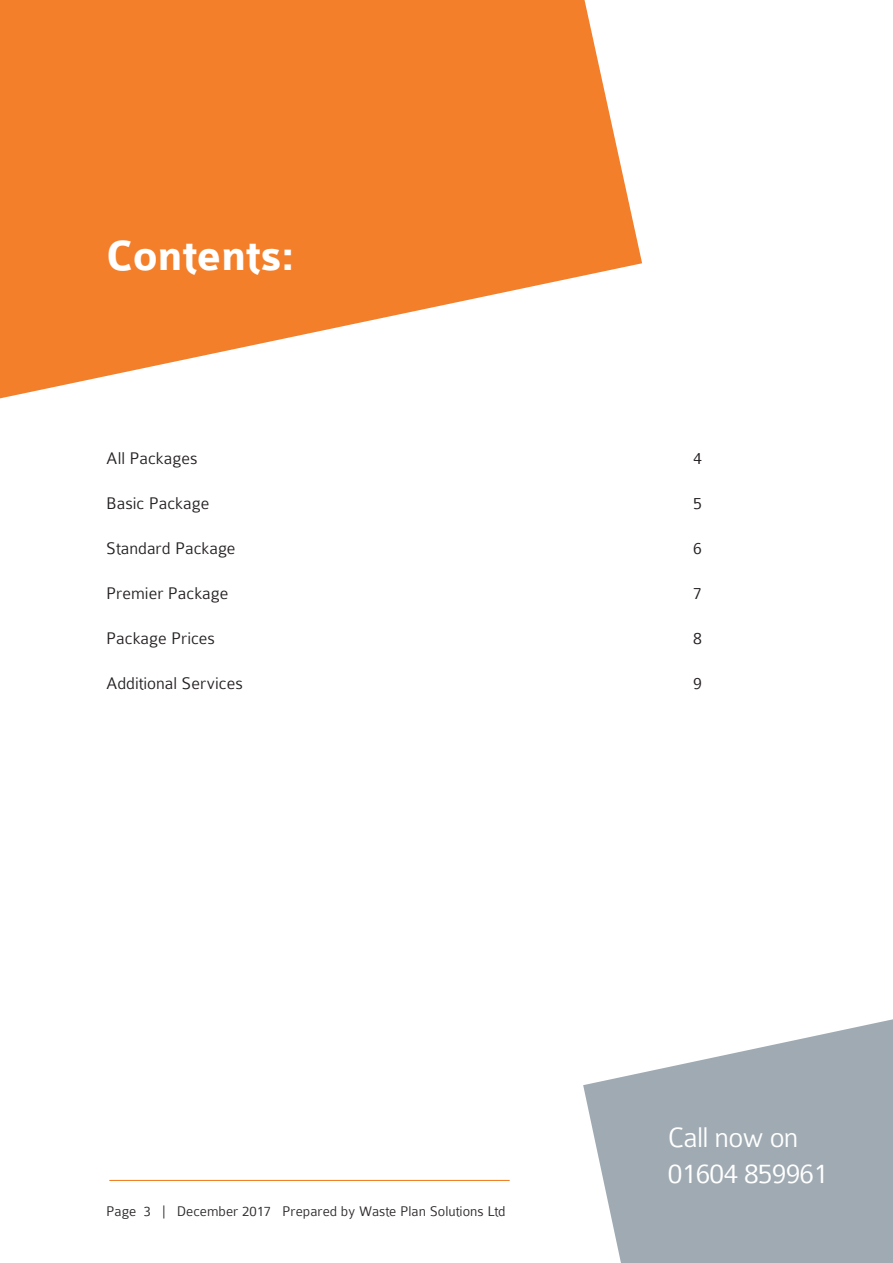
<style>
.page{position:relative;width:893px;height:1263px;background:#fff}
.page>*{position:absolute;margin:0;border:0;box-sizing:border-box;transform-origin:0 0}
.t1{font:700 45px "Colaborate";color:#fff}
.t2{font:300 30px/36px "Colaborate";letter-spacing:-.025em;color:#fff}
.t3{font:300 18px "Colaborate";color:#231f20}
.t4{font:300 15px "Colaborate";color:#231f20}
</style>
<div class="page">
<hr style="left:109px;top:1180px;width:401px;height:1px;background:#f07817">
<svg style="left:583px;top:1019px;width:310px;height:244px;fill:#9faab2"></svg>
<svg style="left:0;top:0;width:642px;height:398px;fill:#f47f2a"></svg>
<p class="t1" style="left:106px;top:232px;width:189px">Contents:</p>
<p class="t3" style="left:106px;top:449px;width:93px">All Packages</p>
<p class="t3" style="left:693px;top:449px;width:10px">4</p>
<p class="t3" style="left:106px;top:494px;width:105px">Basic Package</p>
<p class="t3" style="left:693px;top:494px;width:10px">5</p>
<p class="t3" style="left:106px;top:539px;width:131px">Standard Package</p>
<p class="t3" style="left:693px;top:539px;width:10px">6</p>
<p class="t3" style="left:106px;top:584px;width:124px">Premier Package</p>
<p class="t3" style="left:693px;top:584px;width:10px">7</p>
<p class="t3" style="left:106px;top:629px;width:110px">Package Prices</p>
<p class="t3" style="left:693px;top:629px;width:10px">8</p>
<p class="t3" style="left:106px;top:674px;width:138px">Additional Services</p>
<p class="t3" style="left:693px;top:674px;width:10px">9</p>
<p class="t4" style="left:106px;top:1203px;width:401px">Page 3 | December 2017 Prepared by Waste Plan Solutions Ltd</p>
<h2 class="t2" style="left:668px;top:1119px;width:162px">Call now on<br>01604 859961</h2>
</div>
